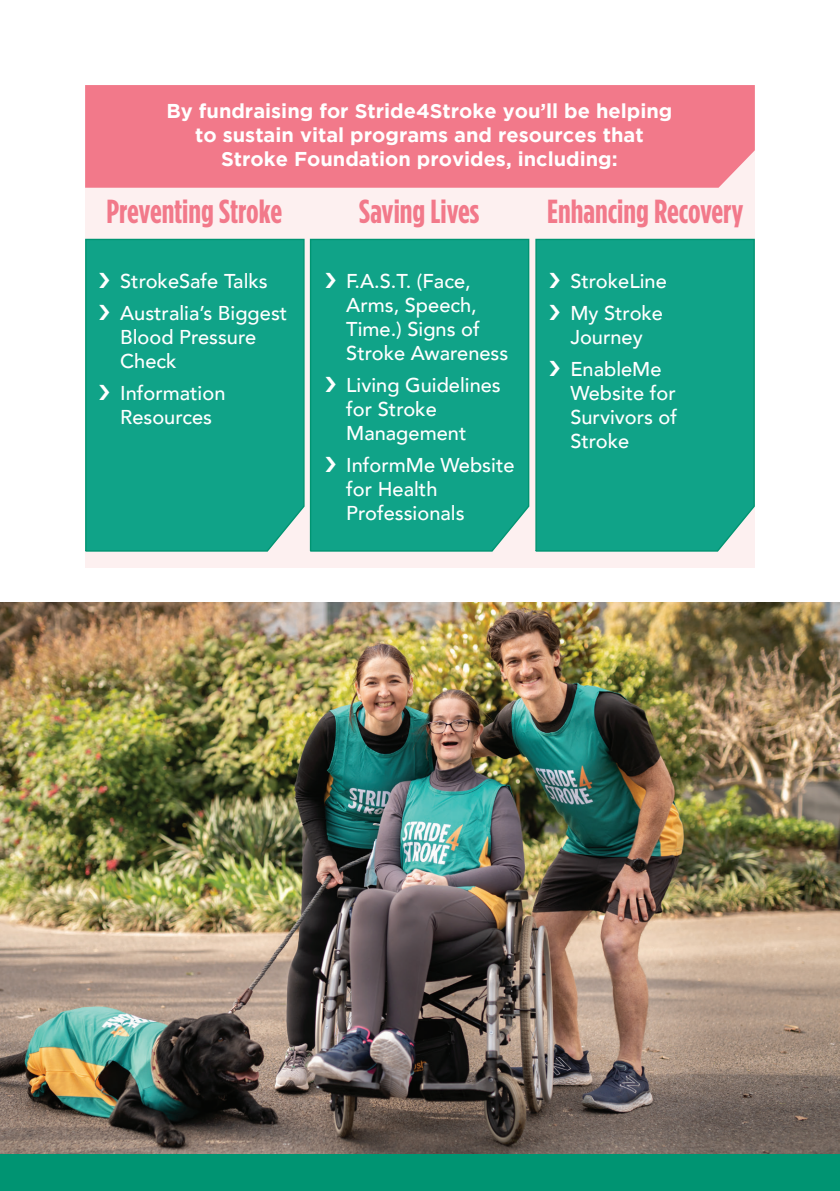
<style>
.page{position:relative;width:840px;height:1191px;background:#fff}
.page>*{position:absolute;margin:0;border:0;box-sizing:border-box;transform-origin:0 0}
.t1{font:700 33.4px "Gotham Condensed";color:#f2798a}
.t2{font:500 20px/24px "Avenir";color:#fff}
.t3{font:700 20px/24px "Gotham";color:#fff;text-align:center}
</style>
<div class="page">
<div style="left:0;top:1153px;width:839px;height:38px;background:#009472"></div>
<div style="left:85px;top:85px;width:669px;height:482px;background:#fdf0f0"></div>
<div style="left:85px;top:238px;width:220px;height:314px;background:#10a388"></div>
<div style="left:309px;top:238px;width:220px;height:314px;background:#10a388"></div>
<div style="left:535px;top:238px;width:220px;height:314px;background:#10a388"></div>
<div style="left:85px;top:85px;width:669px;height:103px;background:#f2798a"></div>
<img style="left:0;top:602px;width:839px;height:551px">
<svg style="left:99px;top:272px;width:10px;height:16px"></svg>
<svg style="left:99px;top:304px;width:10px;height:16px"></svg>
<svg style="left:99px;top:384px;width:10px;height:16px"></svg>
<svg style="left:325px;top:272px;width:10px;height:16px"></svg>
<svg style="left:325px;top:376px;width:10px;height:16px"></svg>
<svg style="left:325px;top:456px;width:10px;height:16px"></svg>
<svg style="left:549px;top:272px;width:10px;height:16px"></svg>
<svg style="left:549px;top:304px;width:10px;height:16px"></svg>
<svg style="left:549px;top:360px;width:10px;height:16px"></svg>
<p class="t3" style="left:166px;top:99px;width:507px">By fundraising for Stride4Stroke you’ll be helping to sustain vital programs and resources that<br>Stroke Foundation provides, including:</p>
<h1 class="t1" style="left:106px;top:192px;width:177px">Preventing Stroke</h1>
<h1 class="t1" style="left:359px;top:192px;width:122px">Saving Lives</h1>
<h1 class="t1" style="left:547px;top:192px;width:198px">Enhancing Recovery</h1>
<p class="t2" style="left:120px;top:264px;width:168px;line-height:31.8px">StrokeSafe Talks<br>Australia’s Biggest</p>
<p class="t2" style="left:120px;top:324px;width:137px">Blood Pressure<br>Check</p>
<p class="t2" style="left:120px;top:380px;width:107px">Information<br>Resources</p>
<p class="t2" style="left:346px;top:268px;width:163px">F.A.S.T. (Face,<br>Arms, Speech,<br>Time.) Signs of<br>Stroke Awareness</p>
<p class="t2" style="left:346px;top:372px;width:156px">Living Guidelines for Stroke<br>Management</p>
<p class="t2" style="left:346px;top:452px;width:170px">InformMe Website for Health<br>Professionals</p>
<p class="t2" style="left:570px;top:264px;width:98px;line-height:31.8px">StrokeLine<br>My Stroke</p>
<p class="t2" style="left:570px;top:320px;width:93px;line-height:31.8px">Journey<br>EnableMe</p>
<p class="t2" style="left:570px;top:380px;width:108px;text-align:justify">Website for Survivors of Stroke</p>
</div>
